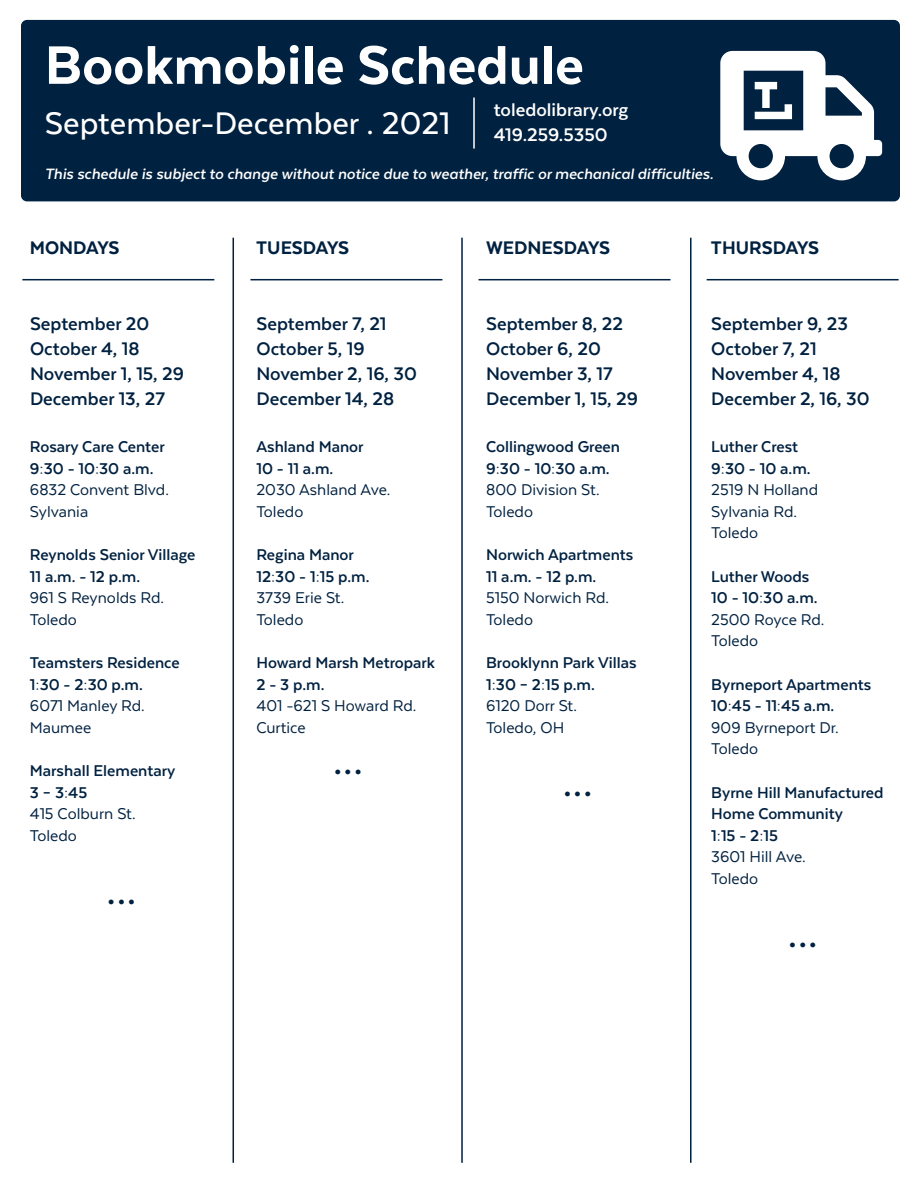
<style>
.page{position:relative;width:918px;height:1188px;background:#fff}
.page>*{position:absolute;margin:0;border:0;box-sizing:border-box;transform-origin:0 0}
.t1{font:800 62.4px "Texta";color:#fff}
.t2{font:500 36px "Texta";color:#fff}
.t3{font:800 34.5px "Texta";color:#002140}
.t4{font:700 21px/25.2px "Texta";color:#002140}
.t5{font:800 21px "Texta";color:#002140}
.t6{font:700 21px/25.2px "Texta";color:#fff}
.t7{font:700 18px/21.6px "Texta";color:#002140}
.t8{font:18px/21.6px "Texta";color:#002140}
.t9{font:italic 700 17.25px "Texta";color:#fff}
</style>
<div class="page">
<hr style="left:233px;top:238px;width:1px;height:925px;background:#002140">
<hr style="left:461px;top:238px;width:2px;height:925px;background:#002140">
<hr style="left:690px;top:238px;width:2px;height:925px;background:#002140">
<div style="left:21px;top:20px;width:879px;height:181px;background:#002140;border-radius:6px"></div>
<svg style="left:720px;top:51px;width:162px;height:129px"></svg>
<hr style="left:473px;top:98px;width:2px;height:51px;background:#fff">
<hr style="left:22px;top:279px;width:192px;height:1px;background:#002140">
<hr style="left:250px;top:279px;width:192px;height:1px;background:#002140">
<hr style="left:479px;top:279px;width:192px;height:1px;background:#002140">
<hr style="left:707px;top:279px;width:192px;height:1px;background:#002140">
<h1 class="t1" style="left:45px;top:33px;width:541px">Bookmobile Schedule</h1>
<h2 class="t2" style="left:45px;top:105px;width:407px">September-December . 2021</h2>
<p class="t9" style="left:45px;top:165px;width:670px">This schedule is subject to change without notice due to weather, traffic or mechanical difficulties.</p>
<p class="t6" style="left:494px;top:97px;width:136px">toledolibrary.org<br>419.259.5350</p>
<p class="t5" style="left:30px;top:237px;width:91px">MONDAYS</p>
<p class="t5" style="left:256px;top:237px;width:95px">TUESDAYS</p>
<p class="t5" style="left:486px;top:237px;width:126px">WEDNESDAYS</p>
<p class="t5" style="left:711px;top:237px;width:110px">THURSDAYS</p>
<p class="t4" style="left:30px;top:310px;width:156px">September 20<br>October 4, 18<br>November 1, 15, 29<br>December 13, 27</p>
<p class="t7" style="left:30px;top:436px;width:136px">Rosary Care Center<br>9:30 - 10:30 a.m.</p>
<p class="t8" style="left:30px;top:479px;width:141px">6832 Convent Blvd.<br>Sylvania</p>
<p class="t7" style="left:30px;top:544px;width:167px">Reynolds Senior Village<br>11 a.m. - 12 p.m.</p>
<p class="t8" style="left:30px;top:587px;width:136px">961 S Reynolds Rd.<br>Toledo</p>
<p class="t7" style="left:30px;top:652px;width:151px">Teamsters Residence<br>1:30 - 2:30 p.m.</p>
<p class="t8" style="left:30px;top:695px;width:116px">6071 Manley Rd.<br>Maumee</p>
<p class="t7" style="left:30px;top:760px;width:147px">Marshall Elementary<br>3 – 3:45</p>
<p class="t8" style="left:30px;top:803px;width:107px">415 Colburn St.<br>Toledo</p>
<h3 class="t3" style="left:108px;top:875px;width:29px">...</h3>
<p class="t4" style="left:256px;top:310px;width:162px">September 7, 21<br>October 5, 19<br>November 2, 16, 30<br>December 14, 28</p>
<p class="t7" style="left:256px;top:436px;width:109px">Ashland Manor<br>10 - 11 a.m.</p>
<p class="t8" style="left:256px;top:479px;width:136px">2030 Ashland Ave.<br>Toledo</p>
<p class="t7" style="left:256px;top:544px;width:115px">Regina Manor<br>12:30 - 1:15 p.m.</p>
<p class="t8" style="left:256px;top:587px;width:89px">3739 Erie St.<br>Toledo</p>
<p class="t7" style="left:256px;top:652px;width:180px">Howard Marsh Metropark<br>2 - 3 p.m.</p>
<p class="t8" style="left:256px;top:695px;width:161px">401 -621 S Howard Rd.<br>Curtice</p>
<h3 class="t3" style="left:334px;top:746px;width:29px">...</h3>
<p class="t4" style="left:486px;top:310px;width:153px">September 8, 22<br>October 6, 20<br>November 3, 17<br>December 1, 15, 29</p>
<p class="t7" style="left:486px;top:436px;width:135px">Collingwood Green<br>9:30 - 10:30 a.m.</p>
<p class="t8" style="left:486px;top:479px;width:115px">800 Division St.<br>Toledo</p>
<p class="t7" style="left:486px;top:544px;width:149px">Norwich Apartments<br>11 a.m. - 12 p.m.</p>
<p class="t8" style="left:486px;top:587px;width:124px">5150 Norwich Rd.<br>Toledo</p>
<p class="t7" style="left:486px;top:652px;width:152px">Brooklynn Park Villas<br>1:30 – 2:15 p.m.</p>
<p class="t8" style="left:486px;top:695px;width:92px">6120 Dorr St.<br>Toledo, OH</p>
<h3 class="t3" style="left:564px;top:767px;width:29px">...</h3>
<p class="t4" style="left:711px;top:310px;width:160px">September 9, 23<br>October 7, 21<br>November 4, 18<br>December 2, 16, 30</p>
<p class="t7" style="left:711px;top:436px;width:101px">Luther Crest<br>9:30 - 10 a.m.</p>
<p class="t8" style="left:711px;top:479px;width:108px">2519 N Holland<br>Sylvania Rd.<br>Toledo</p>
<p class="t7" style="left:711px;top:565px;width:108px">Luther Woods<br>10 - 10:30 a.m.</p>
<p class="t8" style="left:711px;top:608px;width:115px">2500 Royce Rd.<br>Toledo</p>
<p class="t7" style="left:711px;top:673px;width:162px">Byrneport Apartments<br>10:45 - 11:45 a.m.</p>
<p class="t8" style="left:711px;top:716px;width:129px">909 Byrneport Dr.<br>Toledo</p>
<p class="t7" style="left:711px;top:781px;width:174px">Byrne Hill Manufactured<br>Home Community<br>1:15 - 2:15</p>
<p class="t8" style="left:711px;top:846px;width:96px">3601 Hill Ave.<br>Toledo</p>
<h3 class="t3" style="left:789px;top:919px;width:29px">...</h3>
</div>
